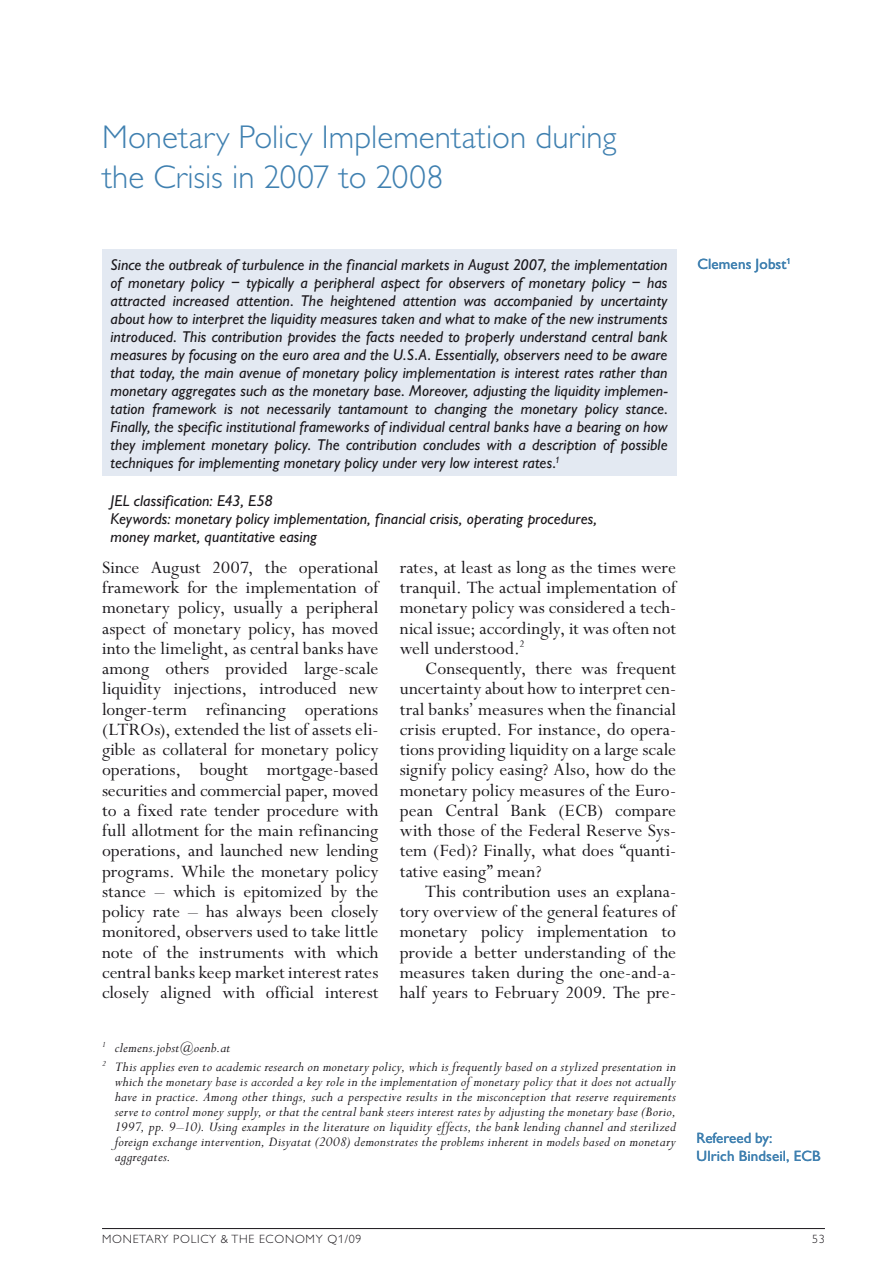
<style>
.page{position:relative;width:893px;height:1263px;background:#fff}
.page>*{position:absolute;margin:0;border:0;box-sizing:border-box;transform-origin:0 0}
.t1{font:300 33px/40.5px "Gill Alternate One";letter-spacing:.005em;color:#3f80b0}
.t2{font:19.5px/20.2px "Perpetua";color:#1a171b;text-align:justify}
.t3{font:italic 15.75px/18px "Gill Alternate One";letter-spacing:.005em;color:#1a171b;text-align:justify}
.t4{font:italic 15px/15px "Perpetua";letter-spacing:.015em;color:#1a171b}
.t5{font:15px/18px "Gill Alternate One";letter-spacing:.005em;color:#3f80b0}
.t6{font:300 12px "Gill Alternate One";letter-spacing:.06em;color:#1a171b}
</style>
<div class="page">
<hr style="left:102px;top:1228px;width:723px;height:1px;background:#1a171b">
<div style="left:102px;top:249px;width:574px;height:219px;background:#e3e9f2"></div>
<div style="left:102px;top:468px;width:574px;height:8px;background:#e3e9f2"></div>
<h1 class="t1" style="left:102px;top:117px;width:516px">Monetary Policy I mplementation during the Crisis in 2007 to 2008</h1>
<p class="t3" style="left:111px;top:255px;width:559px">Since the outbreak of turbulence in the financial markets in August 2007, the implementation of monetary policy – typically a peripheral aspect for observers of monetary policy – has attracted increased attention. The heightened attention was accompanied by uncertainty about how to interpret the liquidity measures taken and what to make of the new instruments introduced. This contribution provides the facts needed to properly understand central bank measures by focusing on the euro area and the U.S.A. Essentially, observers need to be aware that today, the main avenue of monetary policy implementation is interest rates rather than monetary aggregates such as the monetary base. Moreover, adjusting the liquidity implemen&shy;tation framework is not necessarily tantamount to changing the monetary policy stance.<br>Finally, the specific institutional frameworks of individual central banks have a bearing on how they implement monetary policy. The contribution concludes with a description of possible techniques for implementing monetary policy under very low interest rates.<sup>1</sup></p>
<p class="t3" style="left:111px;top:492px;width:488px;text-align:left">JEL classification: E43, E58<br>Keywords: monetary policy implementation, financial crisis, operating procedures, money market, quantitative easing</p>
<p class="t2" style="left:102px;top:558px;width:278px;text-align:left">Since August 2007, the operational framework for the implementation of monetary policy, usually a peripheral aspect of monetary policy, has moved into the limelight, as central banks have among others provided large-scale liquidity injections, introduced new longer-term refinancing operations (LTROs), extended the list of assets eli&shy;gible as collateral for monetary policy operations, bought mortgage-based securities and commercial paper, moved to a fixed rate tender procedure with full allotment for the main refinancing operations, and launched new lending programs. While the monetary policy stance – which is epitomized by the policy rate – has always been closely monitored, observers used to take little note of the instruments with which central banks keep market interest rates closely aligned with official interest</p>
<p class="t2" style="left:400px;top:558px;width:278px">rates, at least as long as the times were tranquil. The actual implementation of monetary policy was considered a tech&shy;nical issue; accordingly, it was often not well understood.<sup>2</sup></p>
<p class="t2" style="left:400px;top:659px;width:278px;text-indent:26px">Consequently, there was frequent uncertainty about how to interpret cen&shy;tral banks’ measures when the financial crisis erupted. For instance, do opera&shy;tions providing liquidity on a large scale signify policy easing? Also, how do the monetary policy measures of the Euro&shy;pean Central Bank (ECB) compare with those of the Federal Reserve Sys&shy;tem (Fed)? Finally, what does “quanti&shy;tative easing” mean?</p>
<p class="t2" style="left:400px;top:882px;width:278px;text-indent:26px">This contribution uses an explana&shy;tory overview of the general features of monetary policy implementation to provide a better understanding of the measures taken during the one-and-a&shy;half years to February 2009. The pre-</p>
<p class="t4" style="left:102px;top:1038px;width:575px;line-height:19.2px"><sup>1</sup> clemens.jobst@oenb.at<br><sup>2</sup> This applies even to academic research on monetary policy, which is frequently based on a stylized presentation in</p>
<p class="t4" style="left:115px;top:1075px;width:563px;text-align:justify">which the monetary base is accorded a key role in the implementation of monetary policy that it does not actually have in practice. Among other things, such a perspective results in the misconception that reserve requirements serve to control money supply, or that the central bank steers interest rates by adjusting the monetary base (Borio, 1997, pp. 9–10). Using examples in the literature on liquidity effects, the bank lending channel and sterilized foreign exchange intervention, Disyatat (2008) demonstrates the problems inherent in models based on monetary aggregates.</p>
<p class="t5" style="left:697px;top:255px;width:95px">Clemens Jobst<sup>1</sup></p>
<p class="t5" style="left:697px;top:1129px;width:126px">Refereed by:<br>Ulrich Bindseil, ECB</p>
<p class="t6" style="left:102px;top:1232px;width:261px">Monetary Policy &amp; the Economy Q1/09</p>
<p class="t6" style="left:812px;top:1232px;width:14px">53</p>
</div>
